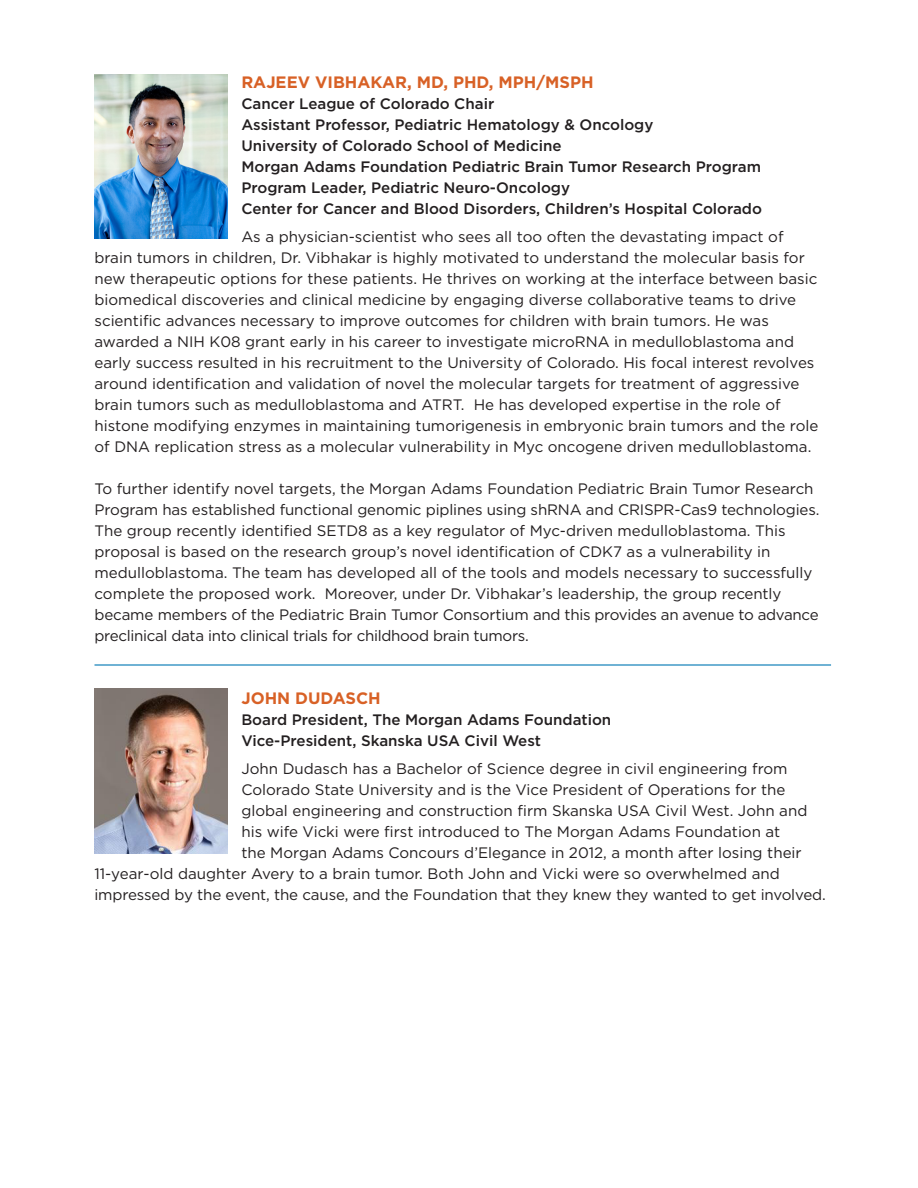
<style>
.page{position:relative;width:918px;height:1188px;background:#fff}
.page>*{position:absolute;margin:0;border:0;box-sizing:border-box;transform-origin:0 0}
.t1{font:700 16.5px "Gotham";color:#d86126}
.t2{font:15.15px/21px "Gotham";color:#231f20}
.t3{font:500 15.15px "Gotham";color:#231f20}
</style>
<div class="page">
<img style="left:94px;top:688px;width:134px;height:166px">
<hr style="left:94px;top:664px;width:737px;height:2px;background:#0078b3">
<img style="left:94px;top:74px;width:134px;height:165px">
<p class="t1" style="left:241px;top:73px;width:354px">RAJEEV VIBHAKAR, MD, PHD, MPH/MSPH</p>
<p class="t3" style="left:241px;top:95px;width:254px">Cancer League of Colorado Chair</p>
<p class="t3" style="left:241px;top:116px;width:414px">Assistant Professor, Pediatric Hematology &amp; Oncology</p>
<p class="t3" style="left:241px;top:137px;width:322px">University of Colorado School of Medicine</p>
<p class="t3" style="left:241px;top:158px;width:521px">Morgan Adams Foundation Pediatric Brain Tumor Research Program</p>
<p class="t3" style="left:241px;top:179px;width:330px">Program Leader, Pediatric Neuro-Oncology</p>
<p class="t3" style="left:241px;top:200px;width:522px">Center for Cancer and Blood Disorders, Children’s Hospital Colorado</p>
<p class="t2" style="left:94px;top:226px;width:725px;text-indent:147px">As a physician-scientist who sees all too often the devastating impact of brain tumors in children, Dr. Vibhakar is highly motivated to understand the molecular basis for new therapeutic options for these patients. He thrives on working at the interface between basic biomedical discoveries and clinical medicine by engaging diverse collaborative teams to drive scientific advances necessary to improve outcomes for children with brain tumors. He was awarded a NIH K08 grant early in his career to investigate microRNA in medulloblastoma and early success resulted in his recruitment to the University of Colorado. His focal interest revolves around identification and validation of novel the molecular targets for treatment of aggressive brain tumors such as medulloblastoma and ATRT. He has developed expertise in the role of histone modifying enzymes in maintaining tumorigenesis in embryonic brain tumors and the role of DNA replication stress as a molecular vulnerability in Myc oncogene driven medulloblastoma.</p>
<p class="t2" style="left:94px;top:478px;width:726px">To further identify novel targets, the Morgan Adams Foundation Pediatric Brain Tumor Research Program has established functional genomic piplines using shRNA and CRISPR-Cas9 technologies.<br>The group recently identified SETD8 as a key regulator of Myc-driven medulloblastoma. This proposal is based on the research group’s novel identification of CDK7 as a vulnerability in medulloblastoma. The team has developed all of the tools and models necessary to successfully complete the proposed work. Moreover, under Dr. Vibhakar’s leadership, the group recently became members of the Pediatric Brain Tumor Consortium and this provides an avenue to advance preclinical data into clinical trials for childhood brain tumors.</p>
<p class="t1" style="left:241px;top:688px;width:141px">JOHN DUDASCH</p>
<p class="t3" style="left:241px;top:711px;width:371px">Board President, The Morgan Adams Foundation</p>
<p class="t3" style="left:241px;top:732px;width:301px">Vice-President, Skanska USA Civil West</p>
<p class="t2" style="left:241px;top:758px;width:548px">John Dudasch has a Bachelor of Science degree in civil engineering from</p>
<p class="t2" style="left:241px;top:779px;width:546px">Colorado State University and is the Vice President of Operations for the</p>
<p class="t2" style="left:241px;top:800px;width:568px">global engineering and construction firm Skanska USA Civil West. John and</p>
<p class="t2" style="left:241px;top:821px;width:541px">his wife Vicki were first introduced to The Morgan Adams Foundation at</p>
<p class="t2" style="left:241px;top:842px;width:562px">the Morgan Adams Concours d’Elegance in 2012, a month after losing their</p>
<p class="t2" style="left:94px;top:863px;width:687px">11-year-old daughter Avery to a brain tumor. Both John and Vicki were so overwhelmed and</p>
<p class="t2" style="left:94px;top:884px;width:733px">impressed by the event, the cause, and the Foundation that they knew they wanted to get involved.</p>
</div>
